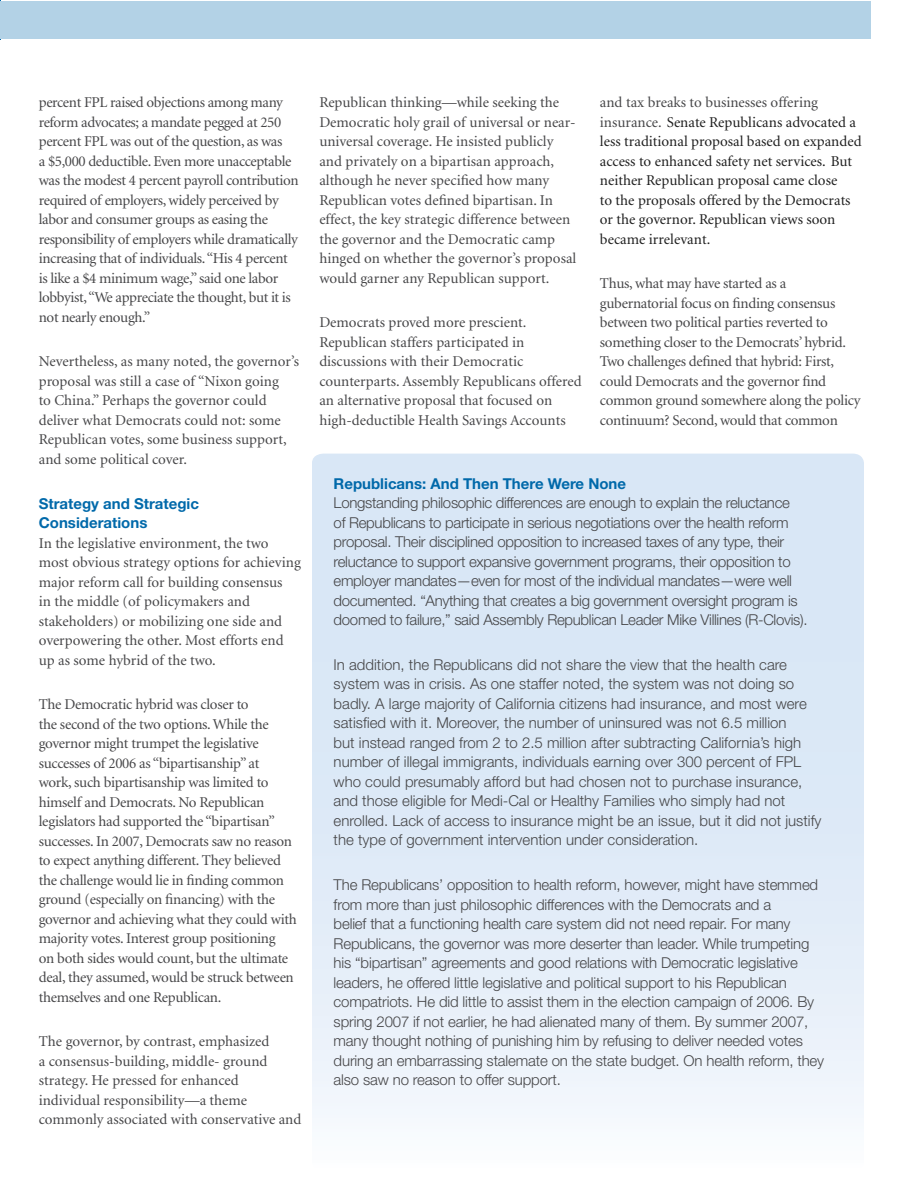
<style>
.page{position:relative;width:918px;height:1188px;background:#fff}
.page>*{position:absolute;margin:0;border:0;box-sizing:border-box;transform-origin:0 0}
.t1{font:15px/19.5px "Minion";letter-spacing:-.015em;color:#464648}
.t2{font:300 15px/19.5px "Helvetica Neue LT Std";letter-spacing:-.01em;color:#464648}
.t3{font:15px/19.5px "Minion";color:#1f1f1f}
.t4{font:700 15px/19.5px "Helvetica Neue LT Std";color:#0069aa}
.s1{color:#464648}
</style>
<div class="page">
<hr style="left:0;top:0;width:1px;height:40px;background:#0069aa">
<div style="left:1px;top:1px;width:870px;height:37px;background:#b3d2e6"></div>
<svg style="left:312px;top:454px;width:552px;height:664px;background:#dfeaf7"></svg>
<p class="t1" style="left:39px;top:93px;width:261px">percent FPL raised objections among many reform advocates; a mandate pegged at 250 percent FPL was out of the question, as was<br>a $5,000 deductible. Even more unacceptable was the modest 4 percent payroll contribution required of employers, widely perceived by labor and consumer groups as easing the responsibility of employers while dramatically increasing that of individuals. “His 4 percent is like a $4 minimum wage,” said one labor lobbyist, “We appreciate the thought, but it is not nearly enough.”</p>
<p class="t1" style="left:39px;top:352px;width:262px">Nevertheless, as many noted, the governor’s proposal was still a case of “Nixon going<br>to China.” Perhaps the governor could deliver what Democrats could not: some Republican votes, some business support, and some political cover.</p>
<p class="t4" style="left:39px;top:493px;width:162px">Strategy and Strategic<br>Considerations</p>
<p class="t1" style="left:39px;top:534px;width:264px">In the legislative environment, the two most obvious strategy options for achieving major reform call for building consensus<br>in the middle (of policymakers and stakeholders) or mobilizing one side and overpowering the other. Most efforts end up as some hybrid of the two.</p>
<p class="t1" style="left:39px;top:695px;width:260px">The Democratic hybrid was closer to<br>the second of the two options. While the governor might trumpet the legislative successes of 2006 as “bipartisanship” at<br>work, such bipartisanship was limited to himself and Democrats. No Republican legislators had supported the “bipartisan” successes. In 2007, Democrats saw no reason to expect anything different. They believed the challenge would lie in finding common ground (especially on financing) with the governor and achieving what they could with majority votes. Interest group positioning<br>on both sides would count, but the ultimate deal, they assumed, would be struck between themselves and one Republican.</p>
<p class="t1" style="left:39px;top:1032px;width:264px">The governor, by contrast, emphasized<br>a consensus-building, middle- ground strategy. He pressed for enhanced individual responsibility—a theme commonly associated with conservative and</p>
<p class="t1" style="left:319px;top:93px;width:258px">Republican thinking—while seeking the Democratic holy grail of universal or near&shy;universal coverage. He insisted publicly and privately on a bipartisan approach, although he never specified how many Republican votes defined bipartisan. In effect, the key strategic difference between the governor and the Democratic camp hinged on whether the governor’s proposal would garner any Republican support.</p>
<p class="t1" style="left:319px;top:313px;width:264px">Democrats proved more prescient.<br>Republican staffers participated in discussions with their Democratic counterparts. Assembly Republicans offered an alternative proposal that focused on high-deductible Health Savings Accounts</p>
<p class="t3" style="left:600px;top:93px;width:263px"><span class="s1">and tax breaks to businesses offering insurance.</span> Senate Republicans advocated a less traditional proposal based on expanded access to enhanced safety net services. But neither Republican proposal came close<br>to the proposals offered by the Democrats or the governor. Republican views soon became irrelevant.</p>
<p class="t1" style="left:600px;top:274px;width:262px">Thus, what may have started as a gubernatorial focus on finding consensus between two political parties reverted to something closer to the Democrats’ hybrid.<br>Two challenges defined that hybrid: First, could Democrats and the governor find common ground somewhere along the policy continuum? Second, would that common</p>
<p class="t4" style="left:334px;top:473px;width:294px">Republicans: And Then There Were None</p>
<p class="t2" style="left:334px;top:493px;width:476px">Longstanding philosophic differences are enough to explain the reluctance<br>of Republicans to participate in serious negotiations over the health reform proposal. Their disciplined opposition to increased taxes of any type, their reluctance to support expansive government programs, their opposition to employer mandates—even for most of the individual mandates—were well documented. “Anything that creates a big government oversight program is doomed to failure,” said Assembly Republican Leader Mike Villines (R-Clovis).</p>
<p class="t2" style="left:334px;top:654px;width:489px">In addition, the Republicans did not share the view that the health care system was in crisis. As one staffer noted, the system was not doing so badly. A large majority of California citizens had insurance, and most were satisfied with it. Moreover, the number of uninsured was not 6.5 million<br>but instead ranged from 2 to 2.5 million after subtracting California’s high number of illegal immigrants, individuals earning over 300 percent of FPL who could presumably afford but had chosen not to purchase insurance, and those eligible for Medi-Cal or Healthy Families who simply had not enrolled. Lack of access to insurance might be an issue, but it did not justify the type of government intervention under consideration.</p>
<p class="t2" style="left:334px;top:875px;width:492px">The Republicans’ opposition to health reform, however, might have stemmed from more than just philosophic differences with the Democrats and a<br>belief that a functioning health care system did not need repair. For many Republicans, the governor was more deserter than leader. While trumpeting his “bipartisan” agreements and good relations with Democratic legislative leaders, he offered little legislative and political support to his Republican compatriots. He did little to assist them in the election campaign of 2006. By spring 2007 if not earlier, he had alienated many of them. By summer 2007, many thought nothing of punishing him by refusing to deliver needed votes during an embarrassing stalemate on the state budget. On health reform, they also saw no reason to offer support.</p>
</div>
